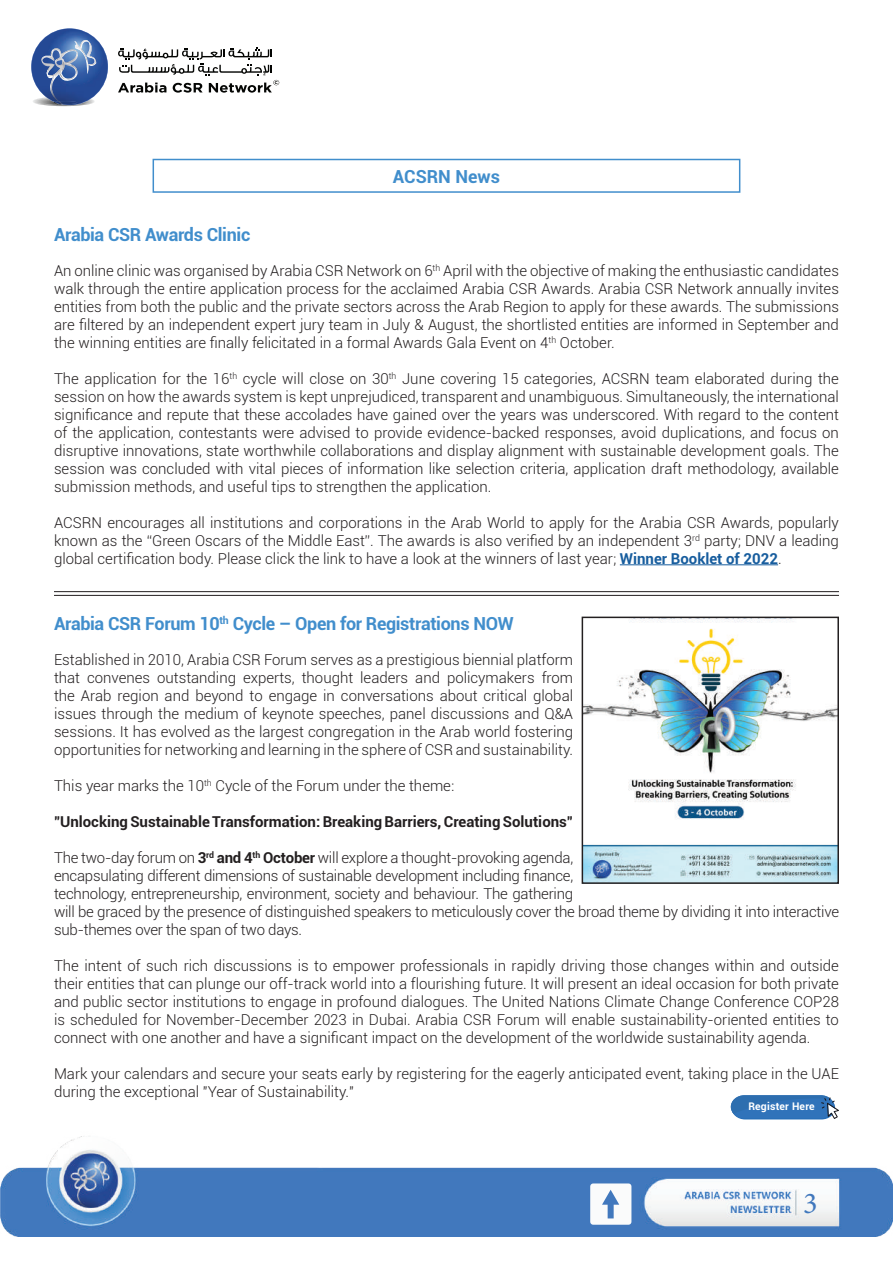
<style>
.page{position:relative;width:893px;height:1263px;background:#fff}
.page>*{position:absolute;margin:0;border:0;box-sizing:border-box;transform-origin:0 0}
.t1{font:30.15px "Minion Pro";color:#4178bd}
.t2{font:700 18px "Roboto";letter-spacing:-.02em;color:#418ecc}
.t3{font:700 18px "Roboto";color:#418ecc}
.t4{font:300 15px/18px "Roboto";color:#231f20;text-align:justify}
.t5{font:700 15px "Roboto";color:#231f20}
.t6{font:700 10.5px "Roboto";letter-spacing:.02em;color:#fff}
.s1{font-weight:700;color:#175d9e}
.s2{font-weight:700}
</style>
<div class="page">
<img style="left:0;top:1136px;width:893px;height:101px">
<svg style="left:118px;top:47px;width:161px;height:46px"></svg>
<img style="left:31px;top:29px;width:77px;height:66px">
<svg style="left:33px;top:38px;width:63px;height:68px;background:#5c79ae"></svg>
<img style="left:54px;top:101px;width:23px;height:3px">
<div style="left:590px;top:1183px;width:41px;height:42px;background:#fafbfb;border-radius:3px"></div>
<svg style="left:602px;top:1190px;width:17px;height:28px"></svg>
<div style="left:153px;top:159px;width:587px;height:34px;border:2px solid #418ecc"></div>
<img style="left:585px;top:620px;width:251px;height:261px">
<div style="left:582px;top:617px;width:257px;height:267px;border:2px solid #231f20"></div>
<hr style="left:620px;top:564px;width:158px;height:1px;background:#175d9e">
<hr style="left:54px;top:591px;width:785px;height:1px;background:#231f20">
<hr style="left:54px;top:595px;width:785px;height:1px;background:#231f20">
<svg style="left:731px;top:1095px;width:108px;height:24px;background:#427cb9"></svg>
<p class="t3" style="left:393px;top:164px;width:109px">ACSRN News</p>
<p class="t2" style="left:54px;top:222px;width:198px">Arabia CSR Awards Clinic</p>
<p class="t4" style="left:54px;top:261px;width:786px">An online clinic was organised by Arabia CSR Network on 6<sup>th</sup> April with the objective of making the enthusiastic candidates walk through the entire application process for the acclaimed Arabia CSR Awards. Arabia CSR Network annually invites entities from both the public and the private sectors across the Arab Region to apply for these awards. The submissions are filtered by an independent expert jury team in July &amp; August, the shortlisted entities are informed in September and the winning entities are finally felicitated in a formal Awards Gala Event on 4<sup>th</sup> October.</p>
<p class="t4" style="left:54px;top:369px;width:786px">The application for the 16<sup>th</sup> cycle will close on 30<sup>th</sup> June covering 15 categories, ACSRN team elaborated during the session on how the awards system is kept unprejudiced, transparent and unambiguous. Simultaneously, the international significance and repute that these accolades have gained over the years was underscored. With regard to the content of the application, contestants were advised to provide evidence-backed responses, avoid duplications, and focus on disruptive innovations, state worthwhile collaborations and display alignment with sustainable development goals. The session was concluded with vital pieces of information like selection criteria, application draft methodology, available submission methods, and useful tips to strengthen the application.</p>
<p class="t4" style="left:54px;top:513px;width:786px">ACSRN encourages all institutions and corporations in the Arab World to apply for the Arabia CSR Awards, popularly known as the “Green Oscars of the Middle East”. The awards is also verified by an independent 3<sup>rd</sup> party; DNV a leading global certification body. Please click the link to have a look at the winners of last year; <span class="s1">Winner Booklet of 2022</span>.</p>
<p class="t2" style="left:54px;top:611px;width:461px">Arabia CSR Forum 10<sup>th</sup> Cycle – Open for Registrations NOW</p>
<p class="t4" style="left:54px;top:650px;width:521px">Established in 2010, Arabia CSR Forum serves as a prestigious biennial platform that convenes outstanding experts, thought leaders and policymakers from the Arab region and beyond to engage in conversations about critical global issues through the medium of keynote speeches, panel discussions and Q&amp;A sessions. It has evolved as the largest congregation in the Arab world fostering opportunities for networking and learning in the sphere of CSR and sustainability.</p>
<p class="t4" style="left:54px;top:776px;width:402px">This year marks the 10<sup>th</sup> Cycle of the Forum under the theme:</p>
<p class="t5" style="left:54px;top:811px;width:521px">"Unlocking Sustainable Transformation: Breaking Barriers, Creating Solutions"</p>
<p class="t4" style="left:54px;top:848px;width:787px;text-align:left">The two-day forum on <span class="s2">3</span><sup>rd</sup> <span class="s2">and 4</span><sup>th</sup> <span class="s2">October</span> will explore a thought-provoking agenda,<br>encapsulating different dimensions of sustainable development including finance,<br>technology, entrepreneurship, environment, society and behaviour. The gathering<br>will be graced by the presence of distinguished speakers to meticulously cover the broad theme by dividing it into interactive sub-themes over the span of two days.</p>
<p class="t4" style="left:54px;top:956px;width:786px">The intent of such rich discussions is to empower professionals in rapidly driving those changes within and outside their entities that can plunge our off-track world into a flourishing future. It will present an ideal occasion for both private and public sector institutions to engage in profound dialogues. The United Nations Climate Change Conference COP28 is scheduled for November-December 2023 in Dubai. Arabia CSR Forum will enable sustainability-oriented entities to connect with one another and have a significant impact on the development of the worldwide sustainability agenda.</p>
<p class="t4" style="left:54px;top:1064px;width:786px">Mark your calendars and secure your seats early by registering for the eagerly anticipated event, taking place in the UAE during the exceptional "Year of Sustainability."</p>
<p class="t6" style="left:748px;top:1099px;width:68px">Register Here</p>
<h1 class="t1" style="left:803px;top:1183px;width:16px">3</h1>
</div>
